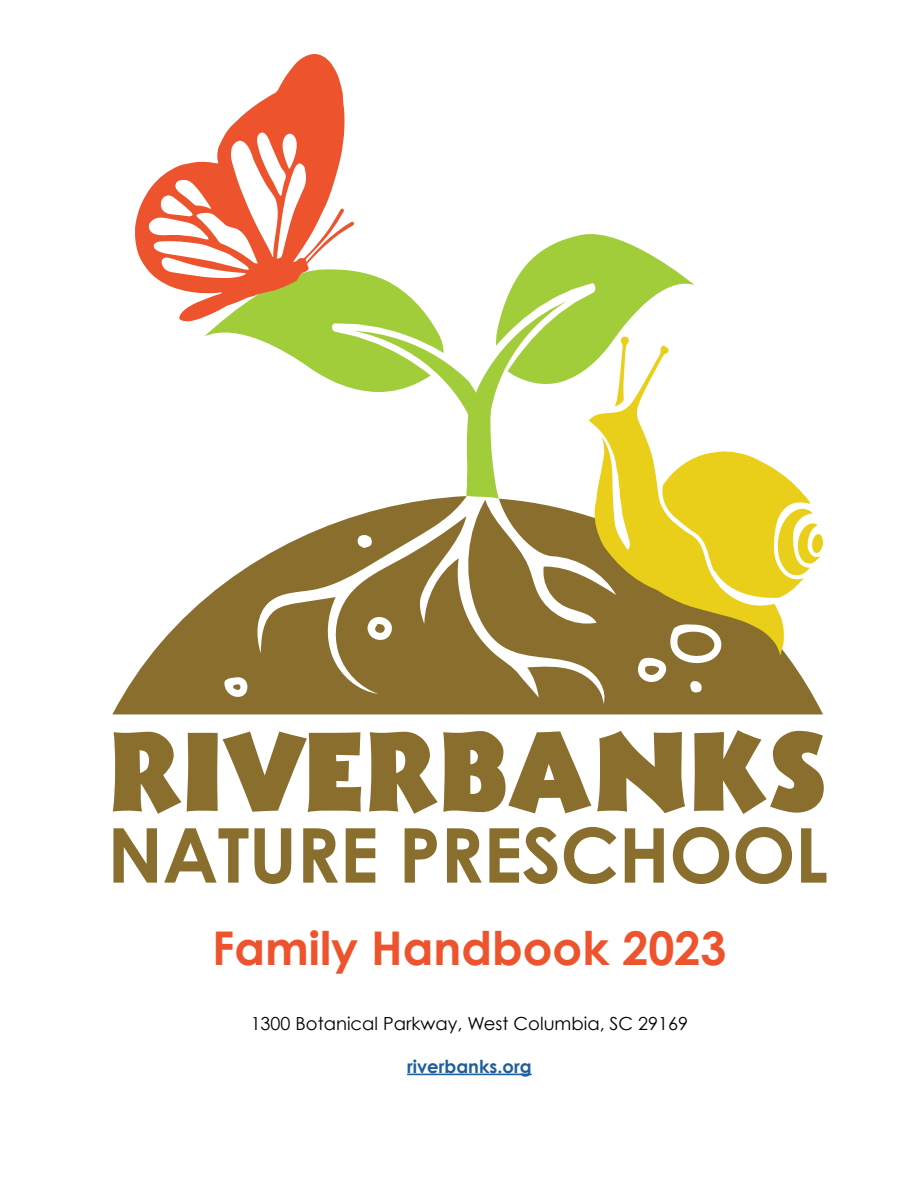
<style>
.page{position:relative;width:918px;height:1188px;background:#fff}
.page>*{position:absolute;margin:0;border:0;box-sizing:border-box;transform-origin:0 0}
.t1{font:700 46.5px "Century Gothic";color:#ed532c}
.t2{font:18px "Century Gothic";color:#000}
.t3{font:700 18px "Century Gothic";color:#215e9e}
</style>
<div class="page">
<hr style="left:407px;top:1074px;width:125px;height:1px;background:#215e9e">
<svg style="left:112px;top:599px;width:711px;height:115px;fill:#8a6e2e"></svg>
<svg style="left:374px;top:624px;width:12px;height:9px"></svg>
<svg style="left:589px;top:599px;width:195px;height:56px;fill:#8a6e2e"></svg>
<svg style="left:113px;top:732px;width:68px;height:82px"></svg>
<svg style="left:187px;top:732px;width:174px;height:80px"></svg>
<svg style="left:369px;top:731px;width:316px;height:83px"></svg>
<svg style="left:694px;top:730px;width:130px;height:84px"></svg>
<svg style="left:113px;top:828px;width:44px;height:55px"></svg>
<svg style="left:164px;top:828px;width:127px;height:56px"></svg>
<svg style="left:303px;top:828px;width:35px;height:55px"></svg>
<svg style="left:346px;top:828px;width:29px;height:55px"></svg>
<svg style="left:405px;top:828px;width:32px;height:55px"></svg>
<svg style="left:447px;top:828px;width:35px;height:55px"></svg>
<svg style="left:489px;top:827px;width:68px;height:57px"></svg>
<svg style="left:564px;top:827px;width:52px;height:57px"></svg>
<svg style="left:625px;top:828px;width:39px;height:55px"></svg>
<svg style="left:673px;top:827px;width:56px;height:57px"></svg>
<svg style="left:736px;top:827px;width:56px;height:57px"></svg>
<svg style="left:801px;top:828px;width:25px;height:55px"></svg>
<svg style="left:204px;top:222px;width:619px;height:377px"></svg>
<svg style="left:135px;top:54px;width:210px;height:268px"></svg>
<h1 class="t1" style="left:212px;top:919px;width:516px">Family Handbook 2023</h1>
<p class="t2" style="left:251px;top:1012px;width:439px">1300 Botanical Parkway, West Columbia, SC 29169</p>
<p class="t3" style="left:407px;top:1055px;width:126px">riverbanks.org</p>
</div>
